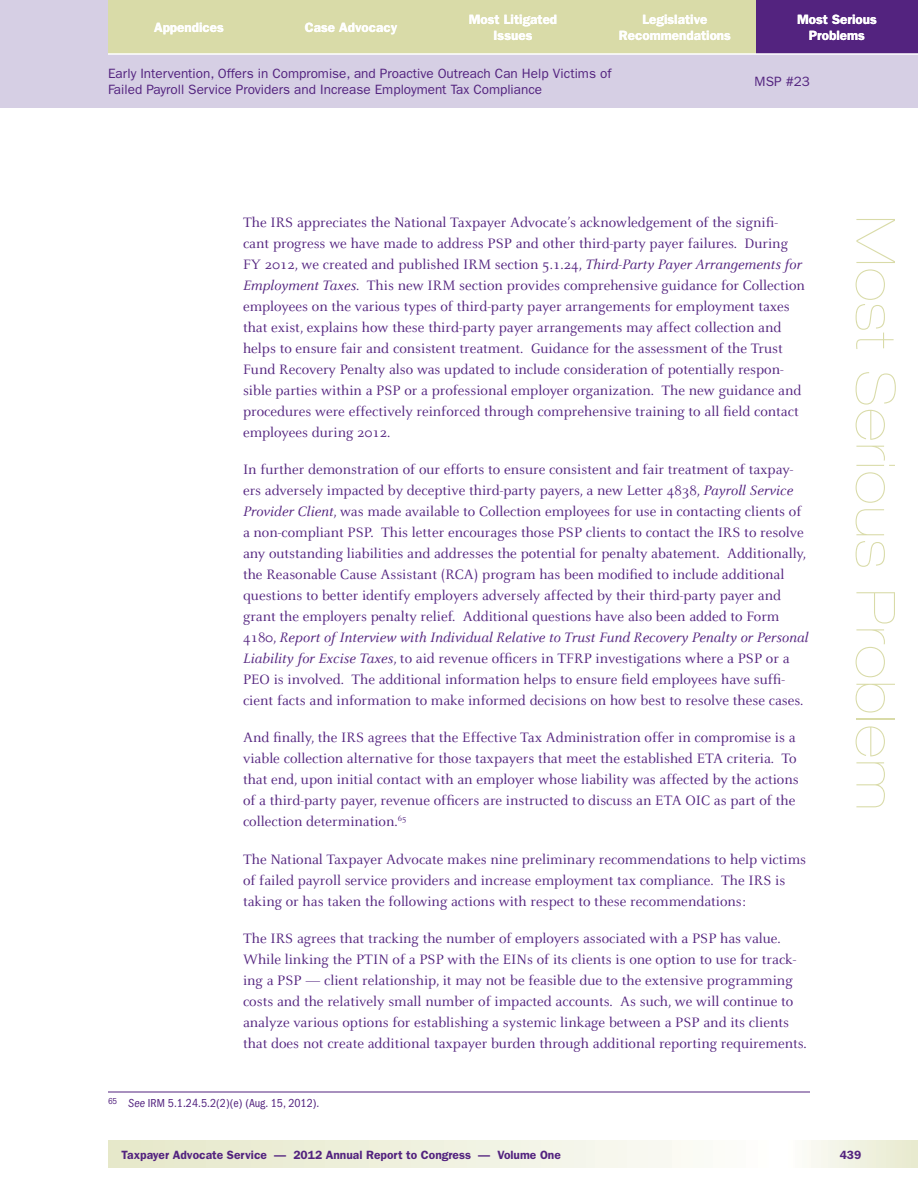
<style>
.page{position:relative;width:918px;height:1188px;background:#fff}
.page>*{position:absolute;margin:0;border:0;box-sizing:border-box;transform-origin:0 0}
.t1{font:900 expanded 54px "Helvetica Neue";letter-spacing:.04em;color:#d9dba8}
.Body_Text{font:15px/21px "Celeste";color:#53237f}
.t2{font:13.5px/16.5px "Franklin Gothic";color:#53237f}
.t3{font:600 13.5px/16.5px "Franklin Gothic";color:#fff;text-align:center}
.t4{font:600 12px "Franklin Gothic";color:#53237f}
.IGNORE_Footnote{font:condensed 12px "Franklin Gothic";color:#53237f}
.s1{font-style:italic}
</style>
<div class="page">
<svg style="left:108px;top:1141px;width:585px;height:27px;background:#eff0dd"></svg>
<div style="left:0;top:0;width:918px;height:108px;background:#d6cfe4"></div>
<div style="left:770px;top:1141px;width:148px;height:27px;background:linear-gradient(to right,#fff,#e7e9cd)"></div>
<div style="left:756px;top:0;width:162px;height:54px;background:#53237f"></div>
<div style="left:594px;top:0;width:162px;height:54px;background:#d9dba8"></div>
<div style="left:432px;top:0;width:162px;height:54px;background:#d9dba8"></div>
<div style="left:108px;top:0;width:162px;height:54px;background:#d9dba8"></div>
<div style="left:270px;top:0;width:162px;height:54px;background:#d9dba8"></div>
<hr style="left:108px;top:53px;width:810px;height:2px;background:#fff">
<hr style="left:108px;top:1092px;width:702px;height:1px;background:#53237f">
<p class="t3" style="left:154px;top:19px;width:71px">Appendices</p>
<p class="t3" style="left:305px;top:19px;width:94px">Case Advocacy</p>
<p class="t3" style="left:469px;top:11px;width:90px">Most Litigated<br>Issues</p>
<p class="t3" style="left:619px;top:11px;width:114px">Legislative<br>Recommendations</p>
<p class="t3" style="left:797px;top:11px;width:81px">Most Serious<br>Problems</p>
<p class="t2" style="left:108px;top:65px;width:505px">Early Intervention, Offers in Compromise, and Proactive Outreach Can Help Victims of<br>Failed Payroll Service Providers and Increase Employment Tax Compliance</p>
<p class="t2" style="left:755px;top:73px;width:57px">MSP #23</p>
<p class="Body_Text" style="left:243px;top:212px;width:564px">The IRS appreciates the National Taxpayer Advocate’s acknowledgement of the signifi&shy;cant progress we have made to address PSP and other third-party payer failures. During FY 2012, we created and published IRM section 5.1.24, <span class="s1">Third-Party Payer Arrangements for Employment Taxes</span>. This new IRM section provides comprehensive guidance for Collection employees on the various types of third-party payer arrangements for employment taxes that exist, explains how these third-party payer arrangements may affect collection and helps to ensure fair and consistent treatment. Guidance for the assessment of the Trust Fund Recovery Penalty also was updated to include consideration of potentially respon&shy;sible parties within a PSP or a professional employer organization. The new guidance and procedures were effectively reinforced through comprehensive training to all field contact employees during 2012.</p>
<p class="Body_Text" style="left:243px;top:459px;width:567px">In further demonstration of our efforts to ensure consistent and fair treatment of taxpay&shy;ers adversely impacted by deceptive third-party payers, a new Letter 4838, <span class="s1">Payroll Service Provider Client</span>, was made available to Collection employees for use in contacting clients of a non-compliant PSP. This letter encourages those PSP clients to contact the IRS to resolve any outstanding liabilities and addresses the potential for penalty abatement. Additionally, the Reasonable Cause Assistant (RCA) program has been modified to include additional questions to better identify employers adversely affected by their third-party payer and grant the employers penalty relief. Additional questions have also been added to Form 4180, <span class="s1">Report of Interview with Individual Relative to Trust Fund Recovery Penalty or Personal Liability for Excise Taxes</span>, to aid revenue officers in TFRP investigations where a PSP or a PEO is involved. The additional information helps to ensure field employees have suffi&shy;cient facts and information to make informed decisions on how best to resolve these cases.</p>
<p class="Body_Text" style="left:243px;top:728px;width:557px">And finally, the IRS agrees that the Effective Tax Administration offer in compromise is a viable collection alternative for those taxpayers that meet the established ETA criteria. To that end, upon initial contact with an employer whose liability was affected by the actions of a third-party payer, revenue officers are instructed to discuss an ETA OIC as part of the collection determination.<sup>65</sup></p>
<p class="Body_Text" style="left:243px;top:849px;width:565px">The National Taxpayer Advocate makes nine preliminary recommendations to help victims of failed payroll service providers and increase employment tax compliance. The IRS is taking or has taken the following actions with respect to these recommendations:</p>
<p class="Body_Text" style="left:243px;top:928px;width:565px">The IRS agrees that tracking the number of employers associated with a PSP has value.<br>While linking the PTIN of a PSP with the EINs of its clients is one option to use for track&shy;ing a PSP — client relationship, it may not be feasible due to the extensive programming costs and the relatively small number of impacted accounts. As such, we will continue to analyze various options for establishing a systemic linkage between a PSP and its clients that does not create additional taxpayer burden through additional reporting requirements.</p>
<p class="IGNORE_Footnote" style="left:108px;top:1096px;width:213px"><sup>65</sup> <span class="s1">See</span> IRM 5.1.24.5.2(2)(e) (Aug. 15, 2012).</p>
<h1 class="t1" style="left:907px;top:216px;width:596px;rotate:90deg">Most Serious Problem</h1>
<p class="t4" style="left:122px;top:1148px;width:441px">Taxpayer Advocate Service — 2012 Annual Report to Congress — Volume One</p>
<p class="t4" style="left:840px;top:1148px;width:23px">439</p>
</div>
